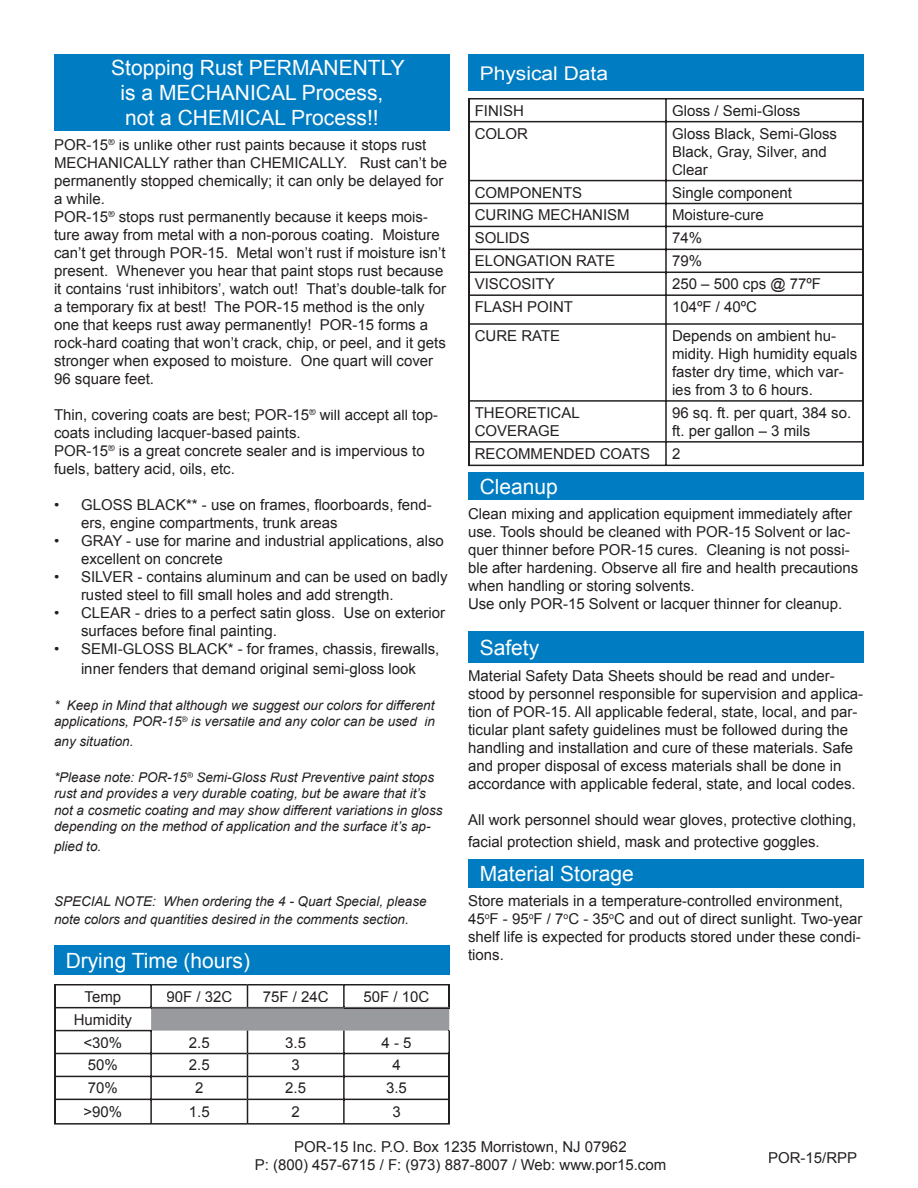
<style>
.page{position:relative;width:918px;height:1188px;background:#fff}
.page>*{position:absolute;margin:0;border:0;box-sizing:border-box;transform-origin:0 0}
.t1{font:21px/25.2px "Arial";color:#fff;text-align:center}
.t2{font:18.9px "Arial";color:#fff;scale:1.11 1}
.t3{font:15px/18px "Arial";color:#231f20}
.t4{font:italic 13.5px/16.2px "Arial";color:#231f20}
</style>
<div class="page">
<div style="left:468px;top:472px;width:396px;height:28px;background:#007cc2"></div>
<div style="left:468px;top:632px;width:396px;height:32px;background:#007cc2"></div>
<div style="left:468px;top:860px;width:396px;height:28px;background:#007cc2"></div>
<div style="left:468px;top:54px;width:396px;height:36px;background:#007cc2"></div>
<svg style="left:468px;top:98px;width:396px;height:368px"></svg>
<div style="left:54px;top:54px;width:396px;height:77px;background:#007cc2"></div>
<svg style="left:54px;top:984px;width:396px;height:141px"></svg>
<div style="left:54px;top:945px;width:396px;height:30px;background:#007cc2"></div>
<h1 class="t1" style="left:111px;top:55px;width:295px">Stopping Rust PERMANENTLY is a MECHANICAL Process, not a CHEMICAL Process!!</h1>
<p class="t3" style="left:54px;top:136px;width:395px">POR-15<sup>®</sup> is unlike other rust paints because it stops rust MECHANICALLY rather than CHEMICALLY. Rust can’t be permanently stopped chemically; it can only be delayed for a while.<br>POR-15<sup>®</sup> stops rust permanently because it keeps mois&shy;ture away from metal with a non-porous coating. Moisture can’t get through POR-15. Metal won’t rust if moisture isn’t present. Whenever you hear that paint stops rust because it contains ‘rust inhibitors’, watch out! That’s double-talk for a temporary fix at best! The POR-15 method is the only one that keeps rust away permanently! POR-15 forms a rock-hard coating that won’t crack, chip, or peel, and it gets stronger when exposed to moisture. One quart will cover 96 square feet.</p>
<p class="t3" style="left:54px;top:406px;width:386px">Thin, covering coats are best; POR-15<sup>®</sup> will accept all top&shy;coats including lacquer-based paints.<br>POR-15<sup>®</sup> is a great concrete sealer and is impervious to fuels, battery acid, oils, etc.</p>
<p class="t3" style="left:81px;top:496px;width:368px">GLOSS BLACK** - use on frames, floorboards, fend&shy;ers, engine compartments, trunk areas<br>GRAY - use for marine and industrial applications, also excellent on concrete<br>SILVER - contains aluminum and can be used on badly rusted steel to fill small holes and add strength.<br>CLEAR - dries to a perfect satin gloss. Use on exterior surfaces before final painting.<br>SEMI-GLOSS BLACK* - for frames, chassis, firewalls,</p>
<p class="t3" style="left:81px;top:660px;width:337px">inner fenders that demand original semi-gloss look</p>
<p class="t4" style="left:54px;top:698px;width:382px">* Keep in Mind that although we suggest our colors for different applications, POR-15<sup>®</sup> is versatile and any color can be used in</p>
<p class="t4" style="left:54px;top:734px;width:81px">any situation.</p>
<p class="t4" style="left:54px;top:770px;width:390px">*Please note: POR-15<sup>®</sup> Semi-Gloss Rust Preventive paint stops rust and provides a very durable coating, but be aware that it’s not a cosmetic coating and may show different variations in gloss depending on the method of application and the surface it’s ap-</p>
<p class="t4" style="left:54px;top:838px;width:49px">plied to.</p>
<p class="t3" style="left:54px;top:496px;width:7px">•</p>
<p class="t3" style="left:54px;top:532px;width:7px">•</p>
<p class="t3" style="left:54px;top:568px;width:7px">•</p>
<p class="t3" style="left:54px;top:604px;width:7px">•</p>
<p class="t3" style="left:54px;top:640px;width:7px">•</p>
<p class="t4" style="left:54px;top:893px;width:374px;line-height:18px">SPECIAL NOTE: When ordering the 4 - Quart Special, please note colors and quantities desired in the comments section.</p>
<h1 class="t1" style="left:66px;top:948px;width:186px">Drying Time (hours)</h1>
<p class="t3" style="left:85px;top:988px;width:38px">Temp</p>
<p class="t3" style="left:166px;top:988px;width:67px">90F / 32C</p>
<p class="t3" style="left:263px;top:988px;width:67px">75F / 24C</p>
<p class="t3" style="left:364px;top:988px;width:67px">50F / 10C</p>
<p class="t3" style="left:74px;top:1008px;width:60px;line-height:23px;text-align:center">Humidity &lt;30%</p>
<p class="t3" style="left:189px;top:1033px;width:22px">2.5</p>
<p class="t3" style="left:285px;top:1033px;width:22px">3.5</p>
<p class="t3" style="left:382px;top:1033px;width:32px">4 - 5</p>
<p class="t3" style="left:88px;top:1056px;width:32px">50%</p>
<p class="t3" style="left:189px;top:1056px;width:22px">2.5</p>
<p class="t3" style="left:292px;top:1056px;width:10px">3</p>
<p class="t3" style="left:392px;top:1056px;width:10px">4</p>
<p class="t3" style="left:88px;top:1079px;width:32px">70%</p>
<p class="t3" style="left:195px;top:1079px;width:10px">2</p>
<p class="t3" style="left:285px;top:1079px;width:22px">2.5</p>
<p class="t3" style="left:386px;top:1079px;width:22px">3.5</p>
<p class="t3" style="left:84px;top:1103px;width:40px">&gt;90%</p>
<p class="t3" style="left:189px;top:1103px;width:22px">1.5</p>
<p class="t3" style="left:292px;top:1103px;width:10px">2</p>
<p class="t3" style="left:392px;top:1103px;width:10px">3</p>
<p class="t2" style="left:480px;top:61px;width:117px">Physical Data</p>
<p class="t3" style="left:475px;top:102px;width:51px">FINISH</p>
<p class="t3" style="left:672px;top:102px;width:130px">Gloss / Semi-Gloss</p>
<p class="t3" style="left:475px;top:124px;width:55px">COLOR</p>
<p class="t3" style="left:672px;top:124px;width:167px">Gloss Black, Semi-Gloss<br>Black, Gray, Silver, and<br>Clear</p>
<p class="t3" style="left:475px;top:183px;width:109px">COMPONENTS</p>
<p class="t3" style="left:672px;top:183px;width:122px">Single component</p>
<p class="t3" style="left:475px;top:206px;width:156px">CURING MECHANISM</p>
<p class="t3" style="left:672px;top:206px;width:93px">Moisture-cure</p>
<p class="t3" style="left:475px;top:229px;width:57px">SOLIDS</p>
<p class="t3" style="left:672px;top:229px;width:32px">74%</p>
<p class="t3" style="left:475px;top:252px;width:142px">ELONGATION RATE</p>
<p class="t3" style="left:672px;top:252px;width:32px">79%</p>
<p class="t3" style="left:475px;top:275px;width:82px">VISCOSITY</p>
<p class="t3" style="left:672px;top:275px;width:151px">250 – 500 cps @ 77ºF</p>
<p class="t3" style="left:475px;top:298px;width:100px">FLASH POINT</p>
<p class="t3" style="left:672px;top:298px;width:87px">104ºF / 40ºC</p>
<p class="t3" style="left:475px;top:327px;width:87px">CURE RATE</p>
<p class="t3" style="left:672px;top:327px;width:187px">Depends on ambient hu&shy;midity. High humidity equals faster dry time, which var&shy;ies from 3 to 6 hours.</p>
<p class="t3" style="left:475px;top:404px;width:107px">THEORETICAL<br>COVERAGE</p>
<p class="t3" style="left:672px;top:404px;width:181px">96 sq. ft. per quart, 384 so. ft. per gallon – 3 mils</p>
<p class="t3" style="left:475px;top:445px;width:177px">RECOMMENDED COATS</p>
<p class="t3" style="left:672px;top:445px;width:10px">2</p>
<h1 class="t1" style="left:480px;top:474px;width:80px">Cleanup</h1>
<p class="t3" style="left:468px;top:505px;width:392px">Clean mixing and application equipment immediately after use. Tools should be cleaned with POR-15 Solvent or lac&shy;quer thinner before POR-15 cures. Cleaning is not possi&shy;ble after hardening. Observe all fire and health precautions when handling or storing solvents.<br>Use only POR-15 Solvent or lacquer thinner for cleanup.</p>
<h1 class="t1" style="left:480px;top:635px;width:61px">Safety</h1>
<p class="t3" style="left:468px;top:667px;width:397px">Material Safety Data Sheets should be read and under&shy;stood by personnel responsible for supervision and applica&shy;tion of POR-15. All applicable federal, state, local, and par&shy;ticular plant safety guidelines must be followed during the handling and installation and cure of these materials. Safe and proper disposal of excess materials shall be done in accordance with applicable federal, state, and local codes.</p>
<p class="t3" style="left:468px;top:810px;width:390px;line-height:21.6px">All work personnel should wear gloves, protective clothing, facial protection shield, mask and protective goggles.</p>
<h1 class="t1" style="left:480px;top:861px;width:156px">Material Storage</h1>
<p class="t3" style="left:468px;top:892px;width:396px">Store materials in a temperature-controlled environment, 45<sup>o</sup>F - 95<sup>o</sup>F / 7<sup>o</sup>C - 35<sup>o</sup>C and out of direct sunlight. Two-year shelf life is expected for products stored under these condi&shy;tions.</p>
<p class="t3" style="left:255px;top:1138px;width:413px;text-align:center">POR-15 Inc. P.O. Box 1235 Morristown, NJ 07962<br>P: (800) 457-6715 / F: (973) 887-8007 / Web: www.por15.com</p>
<p class="t3" style="left:768px;top:1149px;width:91px">POR-15/RPP</p>
</div>
